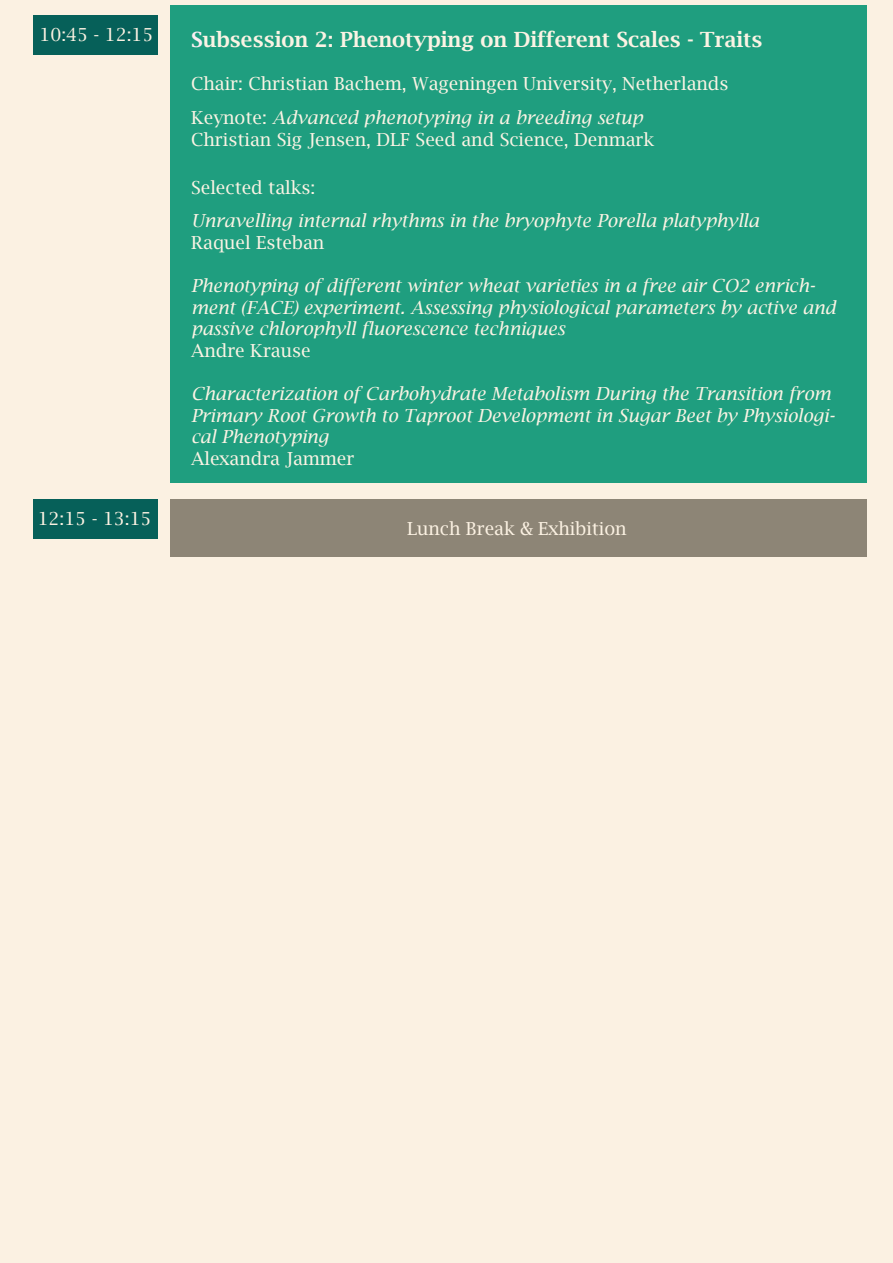
<style>
.page{position:relative;width:893px;height:1263px;background:#fbf1e2}
.page>*{position:absolute;margin:0;border:0;box-sizing:border-box;transform-origin:0 0}
.Event{font:600 21px "Lucida Bright";color:#fbf3e4}
.Event-2{font:italic 18px/21.6px "Lucida Bright";color:#fbf3e4}
.Event-3{font:18px "Lucida Bright";color:#fbf3e4}
.Klokke{font:18px "Lucida Bright";color:#fbf1e2}
.Event-4{font:18px "Lucida Bright";color:#fbf1e2}
.s1{color:#fdeff3}
.s2{font-style:normal}
</style>
<div class="page">
<div style="left:170px;top:5px;width:697px;height:478px;background:#1f9e7f"></div>
<div style="left:33px;top:499px;width:125px;height:40px;background:#066059"></div>
<div style="left:170px;top:499px;width:697px;height:58px;background:#8d8576"></div>
<div style="left:33px;top:15px;width:125px;height:40px;background:#066059"></div>
<p class="Klokke" style="left:39px;top:24px;width:115px">10:45 - 12:15</p>
<p class="Klokke" style="left:38px;top:508px;width:115px">12:15 - 13:15</p>
<p class="Event" style="left:191px;top:28px;width:573px"><span class="s1">S</span>ubsession 2: Phenotyping on Different Scales - Traits</p>
<p class="Event-3" style="left:191px;top:74px;width:539px">Chair: Christian Bachem, Wageningen University, Netherlands</p>
<p class="Event-2" style="left:191px;top:107px;width:453px"><span class="s2">Keynote:</span> Advanced phenotyping in a breeding setup</p>
<p class="Event-3" style="left:191px;top:129px;width:465px">Christian Sig Jensen, DLF Seed and Science, Denmark</p>
<p class="Event-3" style="left:191px;top:177px;width:126px">Selected talks:</p>
<p class="Event-2" style="left:191px;top:210px;width:569px">Unravelling internal rhythms in the bryophyte Porella platyphylla</p>
<p class="Event-3" style="left:191px;top:232px;width:135px">Raquel Esteban</p>
<p class="Event-2" style="left:191px;top:275px;width:646px">Phenotyping of different winter wheat varieties in a free air CO2 enrich&shy;ment (FACE) experiment. Assessing physiological parameters by active and passive chlorophyll fluorescence techniques</p>
<p class="Event-3" style="left:191px;top:340px;width:121px">Andre Krause</p>
<p class="Event-2" style="left:191px;top:383px;width:645px">Characterization of Carbohydrate Metabolism During the Transition from<br>Primary Root Growth to Taproot Development in Sugar Beet by Physiologi&shy;cal Phenotyping</p>
<p class="Event-3" style="left:191px;top:448px;width:165px">Alexandra Jammer</p>
<p class="Event-4" style="left:407px;top:518px;width:221px">Lunch Break &amp; Exhibition</p>
</div>
